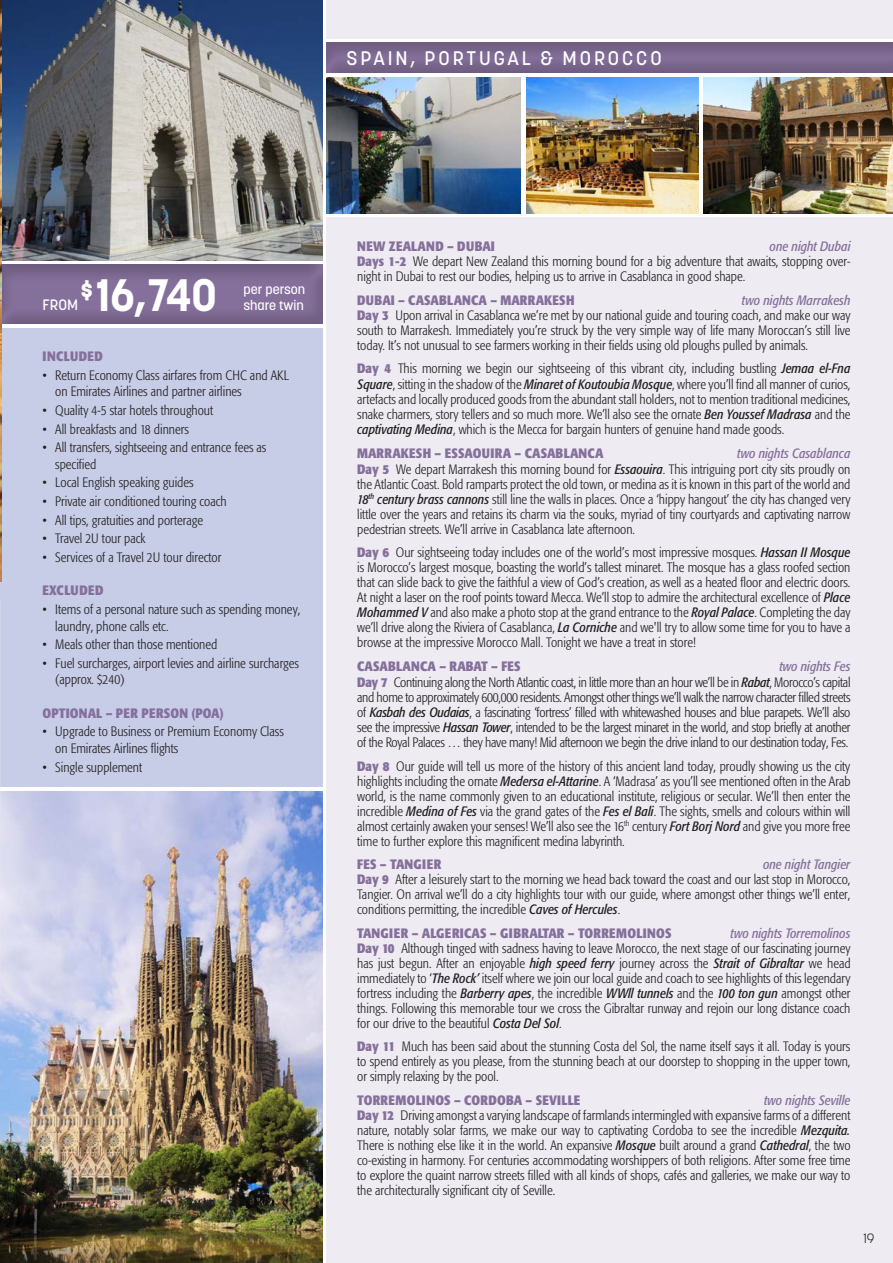
<style>
.page{position:relative;width:893px;height:1263px;background:#fff}
.page>*{position:absolute;margin:0;border:0;box-sizing:border-box;transform-origin:0 0}
.t1{font:700 45px "Korolev";color:#fff}
.t2{font:700 26.25px "Paralucent Cond";color:#fff}
.t3{font:500 19.5px "Korolev";letter-spacing:.15em;color:#fff}
.t4{font:500 15px "Korolev";color:#fff}
.t5{font:300 condensed 13.5px/15px "Formata";color:#231f20;text-align:justify}
.t6{font:700 condensed 13.5px "Formata";letter-spacing:.02em;color:#85709b}
.t7{font:500 13.5px/16.2px "Korolev";color:#fff}
.t8{font:700 condensed 13.5px "Formata";letter-spacing:.04em;color:#85709b}
.t9{font:300 13.5px "Korolev";color:#231f20}
.s1{font-weight:400;font-style:italic;color:#85709b}
.s2{font-weight:700;color:#85709b}
.s3{font-weight:400;font-style:italic}
</style>
<div class="page">
<div style="left:326px;top:0;width:567px;height:38px;background:#eeebf2"></div>
<div style="left:326px;top:41px;width:567px;height:35px;background:#231f20;opacity:.2"></div>
<div style="left:0;top:264px;width:324px;height:62px;background:#231f20;opacity:.2"></div>
<img style="left:1px;top:0;width:321px;height:260px">
<div style="left:0;top:328px;width:322px;height:459px;background:#c7cde7"></div>
<img style="left:0;top:792px;width:322px;height:471px">
<img style="left:326px;top:78px;width:195px;height:135px">
<img style="left:704px;top:78px;width:189px;height:135px">
<div style="left:326px;top:217px;width:567px;height:1046px;background:#eeebf2"></div>
<img style="left:526px;top:78px;width:172px;height:135px">
<img style="left:0;top:0;width:1px;height:580px">
<hr style="left:0;top:1188px;width:1px;height:35px;background:#231f20;opacity:.2">
<h3 class="t3" style="left:347px;top:45px;width:317px">SPAIN, PORTUGAL &amp; MOROCCO</h3>
<h1 class="t1" style="left:96px;top:267px;width:123px">16,740</h1>
<h2 class="t2" style="left:81px;top:273px;width:13px">$</h2>
<p class="t7" style="left:243px;top:281px;width:63px">per person share twin</p>
<p class="t4" style="left:43px;top:295px;width:37px">FROM</p>
<p class="t8" style="left:43px;top:348px;width:62px">INCLUDED</p>
<p class="t5" style="left:55px;top:367px;width:235px;line-height:16.5px;text-indent:-13px">• Return Economy Class airfares from CHC and AKL on Emirates Airlines and partner airlines</p>
<p class="t5" style="left:43px;top:403px;width:172px">• Quality 4-5 star hotels throughout</p>
<p class="t5" style="left:43px;top:422px;width:148px">• All breakfasts and 18 dinners</p>
<p class="t5" style="left:55px;top:439px;width:213px;line-height:16.5px;text-indent:-13px">• All transfers, sightseeing and entrance fees as specified</p>
<p class="t5" style="left:43px;top:475px;width:153px">• Local English speaking guides</p>
<p class="t5" style="left:43px;top:494px;width:186px">• Private air conditioned touring coach</p>
<p class="t5" style="left:43px;top:513px;width:162px">• All tips, gratuities and porterage</p>
<p class="t5" style="left:43px;top:531px;width:105px">• Travel 2U tour pack</p>
<p class="t5" style="left:43px;top:550px;width:180px">• Services of a Travel 2U tour director</p>
<p class="t6" style="left:43px;top:582px;width:63px">EXCLUDED</p>
<p class="t5" style="left:55px;top:601px;width:246px;line-height:16.5px;text-indent:-13px">• Items of a personal nature such as spending money, laundry, phone calls etc.</p>
<p class="t5" style="left:43px;top:637px;width:176px">• Meals other than those mentioned</p>
<p class="t5" style="left:55px;top:655px;width:245px;line-height:16.5px;text-indent:-13px">• Fuel surcharges, airport levies and airline surcharges (approx. $240)</p>
<p class="t6" style="left:43px;top:705px;width:183px">OPTIONAL – PER PERSON (POA)</p>
<p class="t5" style="left:55px;top:724px;width:230px;line-height:16.5px;text-indent:-13px">• Upgrade to Business or Premium Economy Class on Emirates Airlines flights</p>
<p class="t5" style="left:43px;top:759px;width:101px">• Single supplement</p>
<p class="t5" style="left:357px;top:239px;width:495px;text-indent:412px"><span class="s1">one night Dubai </span><span class="s2">Days 1-2</span> We depart New Zealand this morning bound for a big adventure that awaits, stopping over&shy;night in Dubai to rest our bodies, helping us to arrive in Casablanca in good shape.</p>
<p class="t6" style="left:357px;top:291px;width:219px">DUBAI – CASABLANCA – MARRAKESH</p>
<p class="t6" style="left:357px;top:238px;width:139px">NEW ZEALAND – DUBAI</p>
<p class="t5" style="left:357px;top:292px;width:495px;text-indent:385px"><span class="s1">two nights Marrakesh </span><span class="s2">Day 3</span> Upon arrival in Casablanca we’re met by our national guide and touring coach, and make our way south to Marrakesh. Immediately you’re struck by the very simple way of life many Moroccan’s still live today. It’s not unusual to see farmers working in their fields using old ploughs pulled by animals.</p>
<p class="t5" style="left:357px;top:361px;width:495px"><span class="s2">Day 4</span> This morning we begin our sightseeing of this vibrant city, including bustling <span class="s3">Jemaa el-Fna Square</span>, sitting in the shadow of the <span class="s3">Minaret of Koutoubia Mosque</span>, where you’ll find all manner of curios, artefacts and locally produced goods from the abundant stall holders, not to mention traditional medicines, snake charmers, story tellers and so much more. We’ll also see the ornate <span class="s3">Ben Youssef Madrasa</span> and the <span class="s3">captivating Medina</span>, which is the Mecca for bargain hunters of genuine hand made goods.</p>
<p class="t6" style="left:357px;top:445px;width:248px">MARRAKESH – ESSAOUIRA – CASABLANCA</p>
<p class="t5" style="left:357px;top:445px;width:495px;text-indent:380px"><span class="s1">two nights Casablanca </span><span class="s2">Day 5</span> We depart Marrakesh this morning bound for <span class="s3">Essaouira</span>. This intriguing port city sits proudly on the Atlantic Coast. Bold ramparts protect the old town, or medina as it is known in this part of the world and <span class="s3">18</span><sup>th</sup> <span class="s3">century brass cannons</span> still line the walls in places. Once a ‘hippy hangout’ the city has changed very little over the years and retains its charm via the souks, myriad of tiny courtyards and captivating narrow pedestrian streets. We’ll arrive in Casablanca late afternoon.</p>
<p class="t5" style="left:357px;top:545px;width:495px"><span class="s2">Day 6</span> Our sightseeing today includes one of the world’s most impressive mosques. <span class="s3">Hassan II Mosque </span>is Morocco’s largest mosque, boasting the world’s tallest minaret. The mosque has a glass roofed section that can slide back to give the faithful a view of God’s creation, as well as a heated floor and electric doors.<br>At night a laser on the roof points toward Mecca. We’ll stop to admire the architectural excellence of <span class="s3">Place Mohammed V</span> and also make a photo stop at the grand entrance to the <span class="s3">Royal Palace</span>. Completing the day we’ll drive along the Riviera of Casablanca, <span class="s3">La Corniche</span> and we'll try to allow some time for you to have a browse at the impressive Morocco Mall. Tonight we have a treat in store!</p>
<p class="t6" style="left:357px;top:658px;width:165px">CASABLANCA – RABAT – FES</p>
<p class="t5" style="left:357px;top:659px;width:495px;text-indent:422px"><span class="s1">two nights Fes </span><span class="s2">Day 7</span> Continuing along the North Atlantic coast, in little more than an hour we’ll be in <span class="s3">Rabat</span>, Morocco’s capital and home to approximately 600,000 residents. Amongst other things we’ll walk the narrow character filled streets of <span class="s3">Kasbah des Oudaias</span>, a fascinating ‘fortress’ filled with whitewashed houses and blue parapets. We’ll also see the impressive <span class="s3">Hassan Tower</span>, intended to be the largest minaret in the world, and stop briefly at another of the Royal Palaces … they have many! Mid afternoon we begin the drive inland to our destination today, Fes.</p>
<p class="t5" style="left:357px;top:759px;width:495px"><span class="s2">Day 8</span> Our guide will tell us more of the history of this ancient land today, proudly showing us the city highlights including the ornate <span class="s3">Medersa el-Attarine</span>. A ‘Madrasa’ as you’ll see mentioned often in the Arab world, is the name commonly given to an educational institute, religious or secular. We’ll then enter the incredible <span class="s3">Medina of Fes</span> via the grand gates of the <span class="s3">Fes el Bali</span>. The sights, smells and colours within will almost certainly awaken your senses! We’ll also see the 16<sup>th</sup> century <span class="s3">Fort Borj Nord</span> and give you more free time to further explore this magnificent medina labyrinth.</p>
<p class="t6" style="left:357px;top:856px;width:86px">FES – TANGIER</p>
<p class="t5" style="left:357px;top:857px;width:495px;text-indent:406px"><span class="s1">one night Tangier </span><span class="s2">Day 9</span> After a leisurely start to the morning we head back toward the coast and our last stop in Morocco, Tangier. On arrival we’ll do a city highlights tour with our guide, where amongst other things we’ll enter, conditions permitting, the incredible <span class="s3">Caves of Hercules</span>.</p>
<p class="t6" style="left:357px;top:924px;width:316px">TANGIER – ALGERICAS – GIBRALTAR – TORREMOLINOS</p>
<p class="t5" style="left:357px;top:926px;width:495px;text-indent:373px"><span class="s1">two nights Torremolinos </span><span class="s2">Day 10</span> Although tinged with sadness having to leave Morocco, the next stage of our fascinating journey has just begun. After an enjoyable <span class="s3">high speed ferry</span> journey across the <span class="s3">Strait of Gibraltar</span> we head immediately to ‘<span class="s3">The Rock’</span> itself where we join our local guide and coach to see highlights of this legendary fortress including the <span class="s3">Barberry apes</span>, the incredible <span class="s3">WWll tunnels</span> and the <span class="s3">100 ton gun</span> amongst other things. Following this memorable tour we cross the Gibraltar runway and rejoin our long distance coach for our drive to the beautiful <span class="s3">Costa Del Sol</span>.</p>
<p class="t5" style="left:357px;top:1039px;width:495px"><span class="s2">Day 11</span> Much has been said about the stunning Costa del Sol, the name itself says it all. Today is yours to spend entirely as you please, from the stunning beach at our doorstep to shopping in the upper town, or simply relaxing by the pool.</p>
<p class="t6" style="left:357px;top:1091px;width:225px">TORREMOLINOS – CORDOBA – SEVILLE</p>
<p class="t5" style="left:357px;top:1093px;width:495px;text-indent:407px"><span class="s1">two nights Seville </span><span class="s2">Day 12</span> Driving amongst a varying landscape of farmlands intermingled with expansive farms of a different nature, notably solar farms, we make our way to captivating Cordoba to see the incredible <span class="s3">Mezquita.<br></span>There is nothing else like it in the world. An expansive <span class="s3">Mosque</span> built around a grand <span class="s3">Cathedral</span>, the two co-existing in harmony. For centuries accommodating worshippers of both religions. After some free time to explore the quaint narrow streets filled with all kinds of shops, cafés and galleries, we make our way to the architecturally significant city of Seville.</p>
<p class="t9" style="left:863px;top:1229px;width:12px">19</p>
</div>
